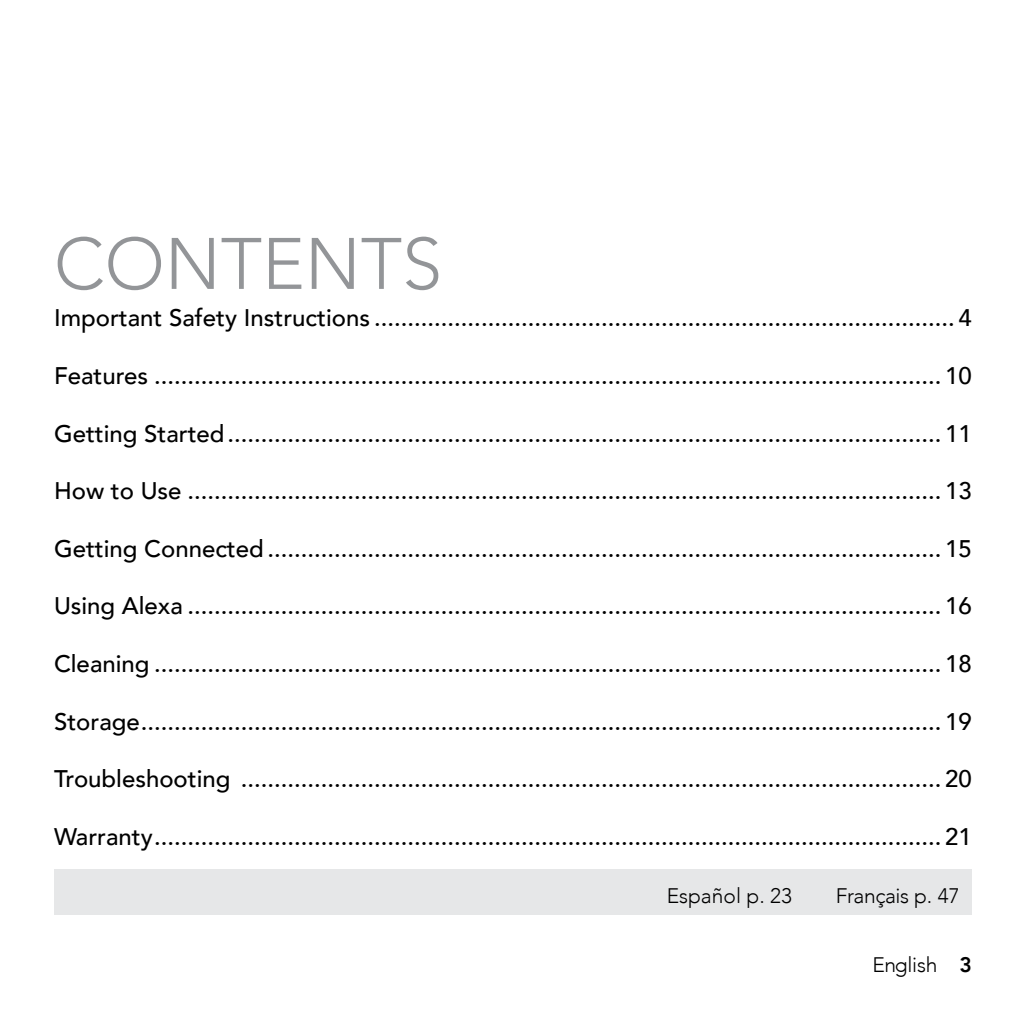
<style>
.page{position:relative;width:1026px;height:1026px;background:#fff}
.page>*{position:absolute;margin:0;border:0;box-sizing:border-box;transform-origin:0 0}
.t1{font:300 72px "Avenir";color:#939598}
.t2{font:500 24px "Avenir";color:#000}
.t3{font:300 21px "Avenir";letter-spacing:-.02em;color:#000}
.t4{font:300 21px "Avenir";color:#000}
.s1{font-weight:800}
</style>
<div class="page">
<div style="left:54px;top:870px;width:918px;height:45px;background:#e6e7e8"></div>
<p class="t1" style="left:54px;top:222px;width:390px">CONTENTS</p>
<p class="t2" style="left:54px;top:297px;width:919px">Important Safety Instructions ....................................................................................... 4</p>
<p class="t2" style="left:54px;top:355px;width:919px">Features ...................................................................................................................... 10</p>
<p class="t2" style="left:54px;top:412px;width:919px">Getting Started........................................................................................................... 11</p>
<p class="t2" style="left:54px;top:470px;width:919px">How to Use ................................................................................................................. 13</p>
<p class="t2" style="left:54px;top:528px;width:919px">Getting Connected..................................................................................................... 15</p>
<p class="t2" style="left:54px;top:585px;width:919px">Using Alexa ................................................................................................................. 16</p>
<p class="t2" style="left:54px;top:643px;width:919px">Cleaning ...................................................................................................................... 18</p>
<p class="t2" style="left:54px;top:700px;width:919px">Storage........................................................................................................................ 19</p>
<p class="t2" style="left:54px;top:758px;width:919px">Troubleshooting ......................................................................................................... 20</p>
<p class="t2" style="left:54px;top:816px;width:919px">Warranty...................................................................................................................... 21</p>
<p class="t4" style="left:667px;top:883px;width:127px">Español p. 23</p>
<p class="t3" style="left:836px;top:883px;width:125px">Français p. 47</p>
<p class="t3" style="left:872px;top:952px;width:101px">English <span class="s1">3</span></p>
</div>
